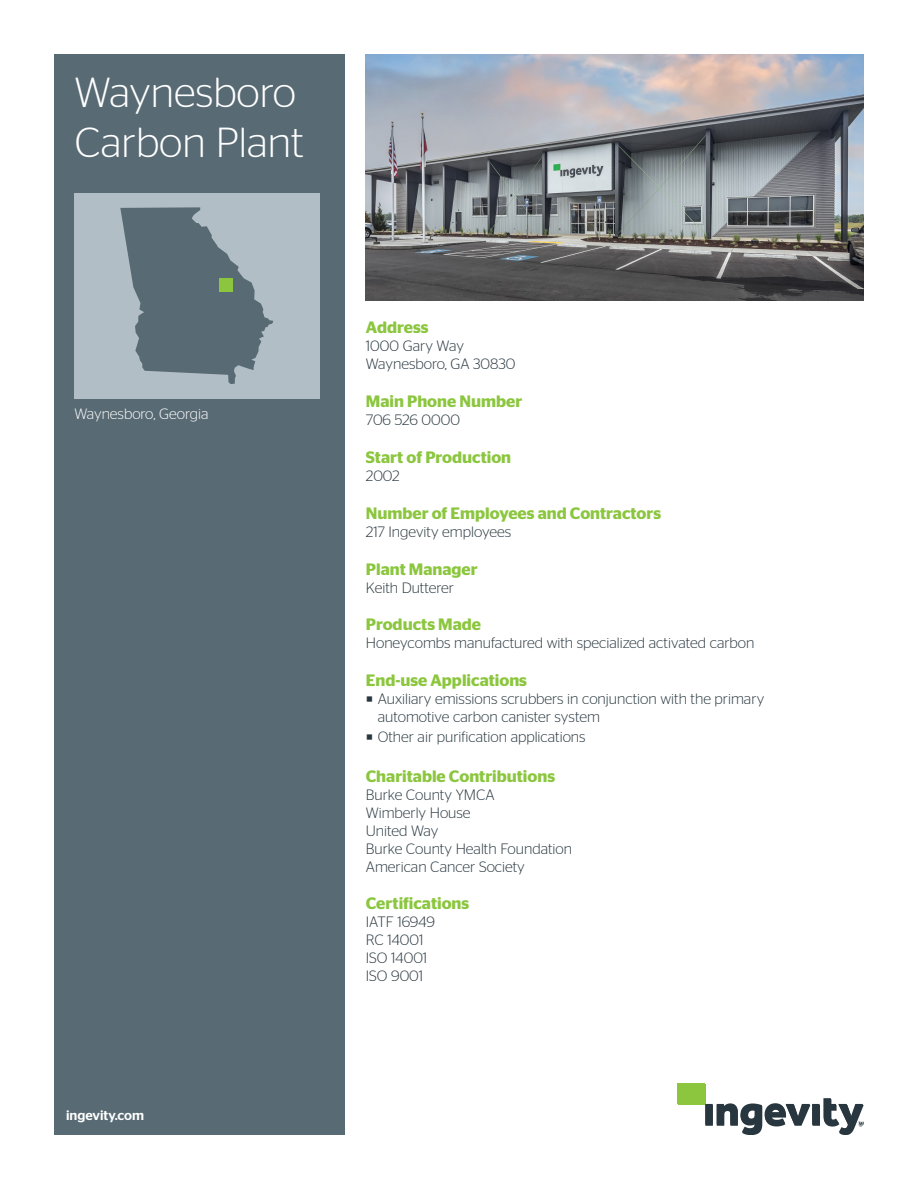
<style>
.page{position:relative;width:918px;height:1188px;background:#fff}
.page>*{position:absolute;margin:0;border:0;box-sizing:border-box;transform-origin:0 0}
.t1{font:300 42px "Stag Sans";color:#fff}
.t2{font:600 16.5px "Stag Sans";color:#8bc63e}
.t3{font:300 15px/18px "Stag Sans";color:#28373f}
.t4{font:300 15px "Stag Sans";color:#fff}
.t5{font:500 13.5px "Stag Sans";color:#fff}
</style>
<div class="page">
<div style="left:678px;top:1084px;width:27px;height:21px;background:#8bc63e"></div>
<div style="left:54px;top:54px;width:290px;height:1081px;background:#586a73"></div>
<div style="left:678px;top:1083px;width:27px;height:21px;background:#8bc63e"></div>
<svg style="left:705px;top:1098px;width:159px;height:37px"></svg>
<img style="left:366px;top:54px;width:498px;height:246px">
<div style="left:74px;top:193px;width:246px;height:205px;background:#b2bec5"></div>
<svg style="left:120px;top:207px;width:153px;height:177px"></svg>
<div style="left:219px;top:278px;width:13px;height:14px;background:#8bc63e"></div>
<p class="t1" style="left:74px;top:69px;width:223px">Waynesboro</p>
<p class="t1" style="left:74px;top:119px;width:231px">Carbon Plant</p>
<p class="t4" style="left:74px;top:406px;width:136px">Waynesboro, Georgia</p>
<p class="t5" style="left:66px;top:1108px;width:80px">ingevity.com</p>
<p class="t2" style="left:366px;top:318px;width:64px">Address</p>
<p class="t3" style="left:366px;top:337px;width:100px">1000 Gary Way</p>
<p class="t3" style="left:366px;top:355px;width:151px">Waynesboro, GA 30830</p>
<p class="t2" style="left:366px;top:392px;width:158px">Main Phone Number</p>
<p class="t3" style="left:366px;top:411px;width:96px">706 526 0000</p>
<p class="t2" style="left:366px;top:448px;width:147px">Start of Production</p>
<p class="t3" style="left:366px;top:467px;width:35px">2002</p>
<p class="t2" style="left:366px;top:504px;width:297px">Number of Employees and Contractors</p>
<p class="t3" style="left:366px;top:522px;width:147px">217 Ingevity employees</p>
<p class="t2" style="left:366px;top:559px;width:113px">Plant Manager</p>
<p class="t3" style="left:366px;top:578px;width:89px">Keith Dutterer</p>
<p class="t2" style="left:366px;top:615px;width:117px">Products Made</p>
<p class="t3" style="left:366px;top:634px;width:390px">Honeycombs manufactured with specialized activated carbon</p>
<p class="t2" style="left:366px;top:671px;width:163px">End-use Applications</p>
<p class="t3" style="left:378px;top:690px;width:388px;text-indent:-12px">○ Auxiliary emissions scrubbers in conjunction with the primary automotive carbon canister system</p>
<p class="t3" style="left:366px;top:728px;width:221px">○ Other air purification applications</p>
<p class="t2" style="left:366px;top:766px;width:191px">Charitable Contributions</p>
<p class="t3" style="left:366px;top:785px;width:130px">Burke County YMCA</p>
<p class="t3" style="left:366px;top:803px;width:106px">Wimberly House</p>
<p class="t3" style="left:366px;top:821px;width:74px">United Way</p>
<p class="t3" style="left:366px;top:839px;width:208px">Burke County Health Foundation</p>
<p class="t3" style="left:366px;top:857px;width:160px">American Cancer Society</p>
<p class="t2" style="left:366px;top:894px;width:105px">Certifications</p>
<p class="t3" style="left:366px;top:913px;width:71px">IATF 16949</p>
<p class="t3" style="left:366px;top:931px;width:59px">RC 14001</p>
<p class="t3" style="left:366px;top:949px;width:63px">ISO 14001</p>
<p class="t3" style="left:366px;top:967px;width:59px">ISO 9001</p>
</div>
